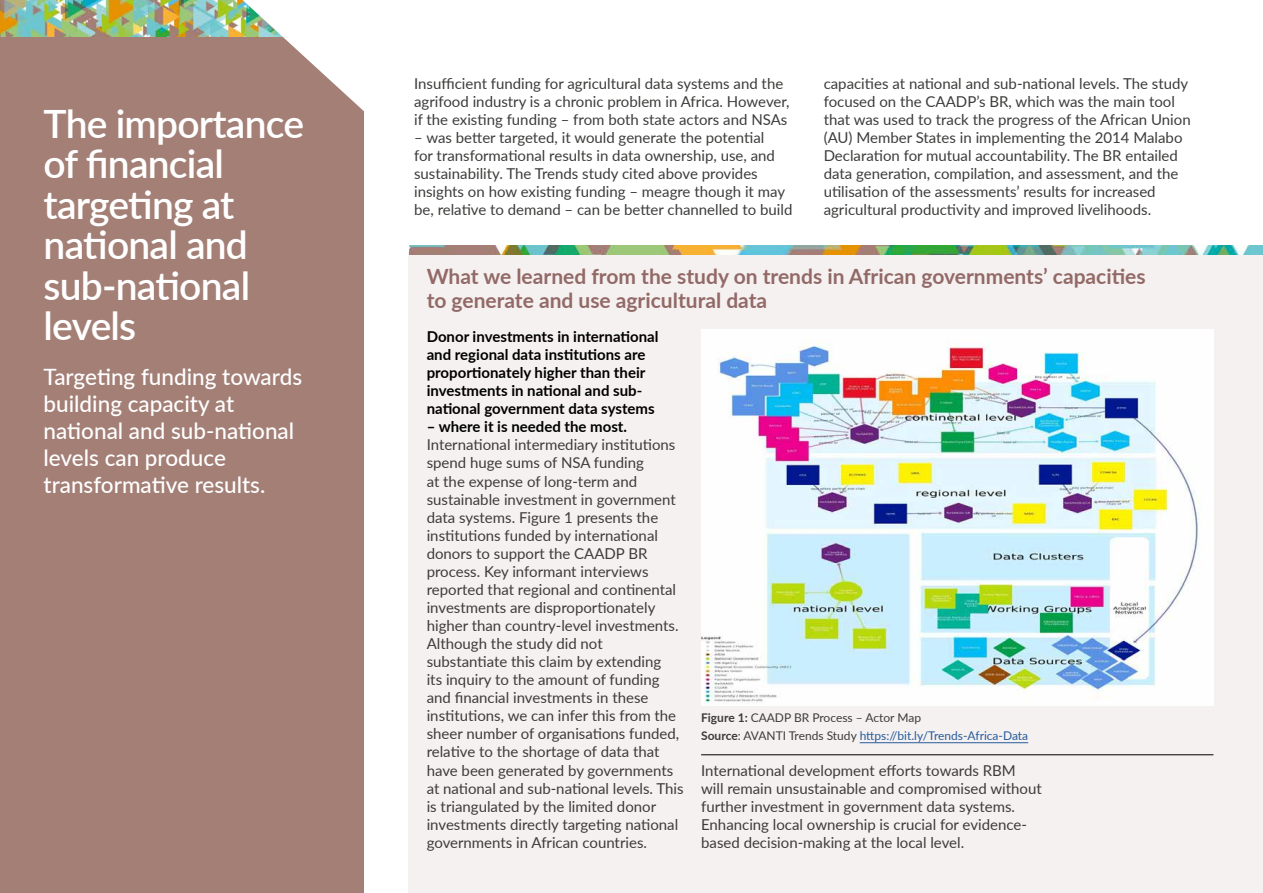
<style>
.page{position:relative;width:1263px;height:893px;background:#fff}
.page>*{position:absolute;margin:0;border:0;box-sizing:border-box;transform-origin:0 0}
.t1{font:600 39px/40.5px "Lato";letter-spacing:-.02em;color:#fff}
.t2{font:500 22.5px/27px "Lato";color:#fff}
.t3{font:700 21px/24px "Lato";color:#926967}
.t4{font:15px/18px "Lato";color:#3c3c3b}
.t5{font:700 15px/18px "Lato";color:#000}
.t6{font:12px/18px "Lato";color:#3c3c3b}
.s1{font-weight:700}
.s2{color:#275b9b}
</style>
<div class="page">
<div style="left:0;top:18px;width:364px;height:875px;background:#a37f76"></div>
<img style="left:0;top:0;width:242px;height:37px">
<svg style="left:242px;top:0;width:122px;height:111px"></svg>
<div style="left:408px;top:252px;width:855px;height:641px;background:#f5f1f0"></div>
<img style="left:409px;top:246px;width:854px;height:8px">
<img style="left:701px;top:330px;width:512px;height:375px">
<hr style="left:860px;top:742px;width:168px;height:1px;background:#275b9b">
<hr style="left:701px;top:754px;width:512px;height:1px;background:#000">
<h1 class="t1" style="left:44px;top:102px;width:262px">The importance of financial targeting at national and sub-national levels</h1>
<h2 class="t2" style="left:44px;top:362px;width:260px">Targeting funding towards building capacity at national and sub-national levels can produce transformative results.</h2>
<p class="t4" style="left:414px;top:74px;width:377px">Insufficient funding for agricultural data systems and the agrifood industry is a chronic problem in Africa. However, if the existing funding – from both state actors and NSAs</p>
<p class="t4" style="left:414px;top:128px;width:380px">– was better targeted, it would generate the potential<br>for transformational results in data ownership, use, and sustainability. The Trends study cited above provides insights on how existing funding – meagre though it may be, relative to demand – can be better channelled to build</p>
<p class="t4" style="left:824px;top:74px;width:369px">capacities at national and sub-national levels. The study focused on the CAADP’s BR, which was the main tool that was used to track the progress of the African Union (AU) Member States in implementing the 2014 Malabo Declaration for mutual accountability. The BR entailed data generation, compilation, and assessment, and the utilisation of the assessments’ results for increased agricultural productivity and improved livelihoods.</p>
<h3 class="t3" style="left:427px;top:263px;width:720px">What we learned from the study on trends in African governments’ capacities to generate and use agricultural data</h3>
<p class="t5" style="left:427px;top:327px;width:233px">Donor investments in international and regional data institutions are proportionately higher than their investments in national and sub&shy;national government data systems</p>
<p class="t5" style="left:427px;top:417px;width:202px">– where it is needed the most.</p>
<p class="t4" style="left:427px;top:435px;width:258px">International intermediary institutions spend huge sums of NSA funding<br>at the expense of long-term and sustainable investment in government data systems. Figure 1 presents the institutions funded by international donors to support the CAADP BR process. Key informant interviews reported that regional and continental investments are disproportionately higher than country-level investments.<br>Although the study did not substantiate this claim by extending<br>its inquiry to the amount of funding and financial investments in these institutions, we can infer this from the sheer number of organisations funded, relative to the shortage of data that have been generated by governments at national and sub-national levels. This is triangulated by the limited donor investments directly targeting national governments in African countries.</p>
<p class="t6" style="left:701px;top:708px;width:329px"><span class="s1">Figure 1:</span> CAADP BR Process – Actor Map<br><span class="s1">Source</span>: AVANTI Trends Study <span class="s2">https://bit.ly/Trends-Africa-Data</span></p>
<p class="t4" style="left:701px;top:760px;width:342px">International development efforts towards RBM will remain unsustainable and compromised without further investment in government data systems.<br>Enhancing local ownership is crucial for evidence&shy;based decision-making at the local level.</p>
</div>
